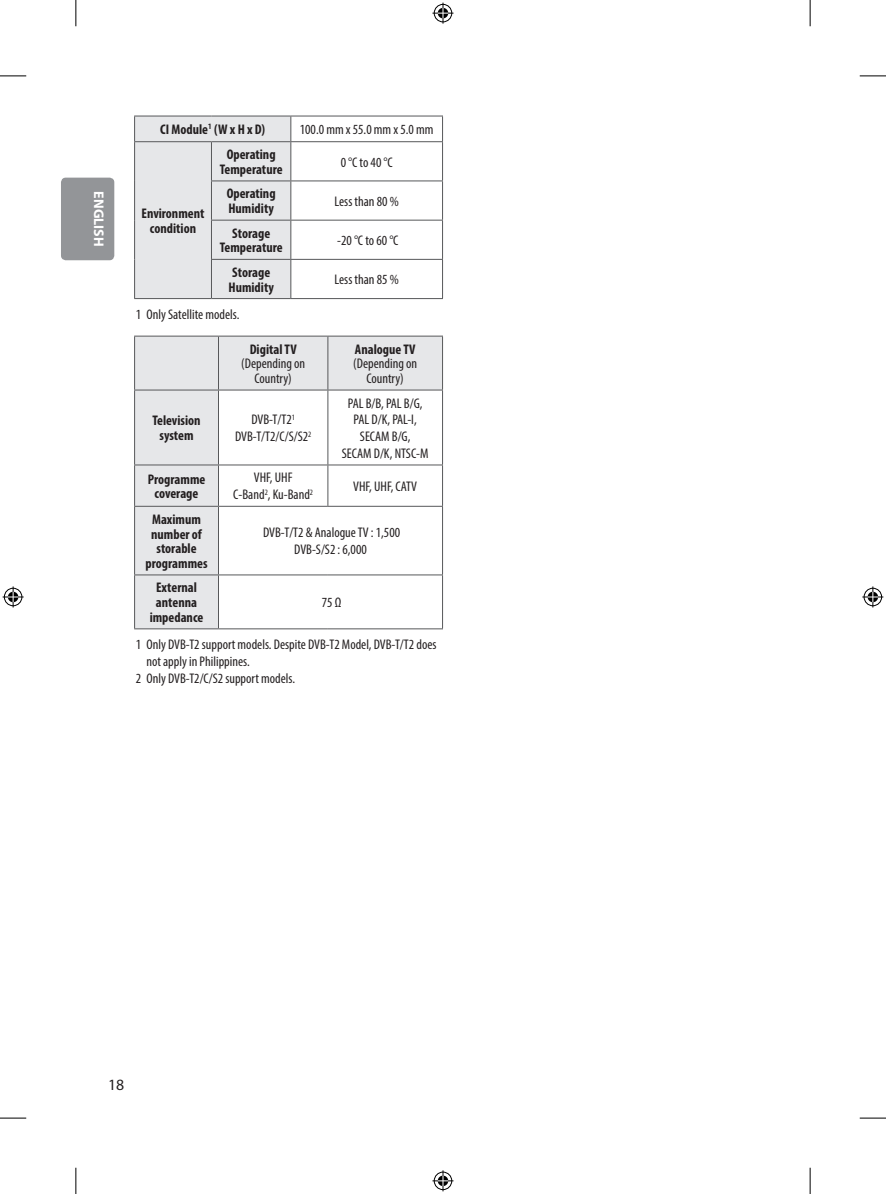
<style>
.page{position:relative;width:886px;height:1194px;background:#fff}
.page>*{position:absolute;margin:0;border:0;box-sizing:border-box;transform-origin:0 0}
.t1{font:15.75px "Myriad Pro";color:#231f20}
.t2{font:condensed 14px/16.8px "Myriad Pro";color:#231f20;text-align:center}
.t3{font:700 condensed 14px/14.7px "Myriad Pro";color:#231f20;text-align:center}
.t4{font:700 14px "Myriad Pro";color:#fff}
</style>
<div class="page">
<div style="left:61px;top:178px;width:53px;height:82px;background:#939598;border-radius:5px"></div>
<hr style="left:291px;top:116px;width:152px;height:1px;background:#57585a">
<svg style="left:442px;top:116px;width:1px;height:25px"></svg>
<hr style="left:291px;top:141px;width:152px;height:1px;background:#57585a">
<hr style="left:442px;top:142px;width:1px;height:38px;background:#57585a">
<hr style="left:291px;top:180px;width:152px;height:1px;background:#57585a">
<hr style="left:442px;top:181px;width:1px;height:39px;background:#57585a">
<hr style="left:291px;top:220px;width:152px;height:1px;background:#57585a">
<hr style="left:442px;top:220px;width:1px;height:39px;background:#57585a">
<hr style="left:291px;top:259px;width:152px;height:1px;background:#57585a">
<hr style="left:442px;top:260px;width:1px;height:38px;background:#57585a">
<hr style="left:291px;top:298px;width:152px;height:1px;background:#57585a">
<hr style="left:134px;top:298px;width:77px;height:1px;background:#57585a">
<div style="left:134px;top:117px;width:157px;height:181px;background:#e6e7e9"></div>
<hr style="left:211px;top:142px;width:1px;height:38px;background:#57585a">
<hr style="left:290px;top:142px;width:1px;height:38px;background:#57585a">
<hr style="left:211px;top:180px;width:80px;height:1px;background:#57585a">
<hr style="left:211px;top:181px;width:1px;height:39px;background:#57585a">
<hr style="left:290px;top:181px;width:1px;height:39px;background:#57585a">
<hr style="left:211px;top:220px;width:80px;height:1px;background:#57585a">
<hr style="left:211px;top:220px;width:1px;height:39px;background:#57585a">
<hr style="left:290px;top:220px;width:1px;height:39px;background:#57585a">
<hr style="left:211px;top:259px;width:80px;height:1px;background:#57585a">
<hr style="left:211px;top:260px;width:1px;height:38px;background:#57585a">
<hr style="left:290px;top:260px;width:1px;height:38px;background:#57585a">
<hr style="left:211px;top:298px;width:80px;height:1px;background:#57585a">
<hr style="left:134px;top:116px;width:77px;height:1px;background:#57585a">
<hr style="left:211px;top:116px;width:80px;height:1px;background:#57585a">
<hr style="left:134px;top:141px;width:77px;height:1px;background:#57585a">
<hr style="left:211px;top:141px;width:80px;height:1px;background:#57585a">
<div style="left:135px;top:337px;width:307px;height:291px;background:#e6e7e9"></div>
<svg style="left:219px;top:390px;width:223px;height:238px"></svg>
<svg style="left:328px;top:390px;width:114px;height:116px"></svg>
<hr style="left:134px;top:336px;width:84px;height:1px;background:#57585a">
<hr style="left:134px;top:336px;width:1px;height:53px;background:#57585a">
<hr style="left:218px;top:336px;width:110px;height:1px;background:#57585a">
<hr style="left:218px;top:336px;width:1px;height:53px;background:#57585a">
<hr style="left:327px;top:336px;width:1px;height:53px;background:#57585a">
<hr style="left:134px;top:389px;width:84px;height:1px;background:#57585a">
<hr style="left:134px;top:390px;width:1px;height:74px;background:#57585a">
<hr style="left:218px;top:389px;width:110px;height:1px;background:#57585a">
<hr style="left:218px;top:390px;width:1px;height:74px;background:#57585a">
<hr style="left:327px;top:390px;width:1px;height:74px;background:#57585a">
<hr style="left:134px;top:464px;width:84px;height:1px;background:#57585a">
<hr style="left:134px;top:465px;width:1px;height:41px;background:#57585a">
<hr style="left:218px;top:464px;width:110px;height:1px;background:#57585a">
<hr style="left:218px;top:465px;width:1px;height:41px;background:#57585a">
<hr style="left:327px;top:465px;width:1px;height:41px;background:#57585a">
<hr style="left:134px;top:506px;width:84px;height:1px;background:#57585a">
<hr style="left:134px;top:507px;width:1px;height:67px;background:#57585a">
<hr style="left:134px;top:574px;width:84px;height:1px;background:#57585a">
<hr style="left:134px;top:575px;width:1px;height:53px;background:#57585a">
<hr style="left:134px;top:628px;width:84px;height:1px;background:#57585a">
<hr style="left:218px;top:506px;width:110px;height:1px;background:#57585a">
<hr style="left:218px;top:507px;width:1px;height:67px;background:#57585a">
<hr style="left:218px;top:574px;width:110px;height:1px;background:#57585a">
<hr style="left:218px;top:575px;width:1px;height:53px;background:#57585a">
<hr style="left:328px;top:574px;width:115px;height:1px;background:#57585a">
<hr style="left:218px;top:628px;width:110px;height:1px;background:#57585a">
<hr style="left:328px;top:628px;width:115px;height:1px;background:#57585a">
<hr style="left:328px;top:336px;width:115px;height:1px;background:#57585a">
<hr style="left:442px;top:336px;width:1px;height:53px;background:#57585a">
<hr style="left:328px;top:389px;width:115px;height:1px;background:#57585a">
<hr style="left:442px;top:390px;width:1px;height:74px;background:#57585a">
<hr style="left:328px;top:464px;width:115px;height:1px;background:#57585a">
<hr style="left:442px;top:465px;width:1px;height:41px;background:#57585a">
<hr style="left:328px;top:506px;width:115px;height:1px;background:#57585a">
<hr style="left:442px;top:507px;width:1px;height:67px;background:#57585a">
<hr style="left:442px;top:575px;width:1px;height:53px;background:#57585a">
<svg style="left:0;top:76px;width:26px;height:1px"></svg>
<svg style="left:860px;top:76px;width:26px;height:1px"></svg>
<svg style="left:0;top:1117px;width:26px;height:1px"></svg>
<svg style="left:860px;top:1117px;width:26px;height:1px"></svg>
<svg style="left:76px;top:0;width:1px;height:26px"></svg>
<svg style="left:76px;top:1167px;width:1px;height:26px"></svg>
<svg style="left:810px;top:0;width:1px;height:26px"></svg>
<svg style="left:810px;top:1167px;width:1px;height:26px"></svg>
<svg style="left:432px;top:3px;width:21px;height:21px"></svg>
<svg style="left:432px;top:1170px;width:21px;height:21px"></svg>
<svg style="left:3px;top:586px;width:21px;height:21px"></svg>
<svg style="left:862px;top:586px;width:21px;height:21px"></svg>
<p class="t4" style="left:108px;top:191px;width:57px;rotate:90deg">ENGLISH</p>
<p class="t3" style="left:160px;top:122px;width:106px">CI Module<sup>1</sup> (W x H x D)</p>
<p class="t2" style="left:300px;top:121px;width:135px">100.0 mm x 55.0 mm x 5.0 mm</p>
<p class="t3" style="left:220px;top:147px;width:64px">Operating<br>Temperature</p>
<p class="t2" style="left:341px;top:153px;width:54px">0 °C to 40 °C</p>
<p class="t3" style="left:227px;top:186px;width:50px;text-align:left">Operating<br>Humidity</p>
<p class="t2" style="left:335px;top:193px;width:66px">Less than 80 %</p>
<p class="t3" style="left:220px;top:225px;width:64px">Storage<br>Temperature</p>
<p class="t2" style="left:337px;top:232px;width:63px">-20 °C to 60 °C</p>
<p class="t3" style="left:228px;top:264px;width:47px;text-align:left">Storage<br>Humidity</p>
<p class="t2" style="left:335px;top:271px;width:66px">Less than 85 %</p>
<p class="t2" style="left:136px;top:305px;width:105px">1 Only Satellite models.</p>
<p class="t3" style="left:250px;top:341px;width:49px">Digital TV</p>
<p class="t2" style="left:241px;top:356px;width:65px;line-height:14.7px">(Depending on<br>Country)</p>
<p class="t3" style="left:142px;top:206px;width:64px">Environment condition</p>
<p class="t3" style="left:355px;top:341px;width:62px">Analogue TV</p>
<p class="t2" style="left:353px;top:356px;width:65px;line-height:14.7px">(Depending on<br>Country)</p>
<p class="t3" style="left:152px;top:413px;width:50px">Television system</p>
<p class="t2" style="left:235px;top:411px;width:78px">DVB-T/T2<sup>1<br></sup>DVB-T/T2/C/S/S2<sup>2</sup></p>
<p class="t2" style="left:342px;top:394px;width:88px">PAL B/B, PAL B/G,<br>PAL D/K, PAL-I,<br>SECAM B/G,<br>SECAM D/K, NTSC-M</p>
<p class="t3" style="left:148px;top:471px;width:59px">Programme coverage</p>
<p class="t2" style="left:233px;top:469px;width:81px">VHF, UHF<br>C-Band<sup>2</sup>, Ku-Band<sup>2</sup></p>
<p class="t2" style="left:353px;top:477px;width:65px">VHF, UHF, CATV</p>
<p class="t3" style="left:145px;top:511px;width:64px">Maximum number of storable programmes</p>
<p class="t2" style="left:263px;top:524px;width:138px">DVB-T/T2 &amp; Analogue TV : 1,500<br>DVB-S/S2 : 6,000</p>
<p class="t3" style="left:150px;top:580px;width:55px">External antenna impedance</p>
<p class="t2" style="left:322px;top:594px;width:21px">75 Ω</p>
<p class="t2" style="left:136px;top:636px;width:302px">1 Only DVB-T2 support models. Despite DVB-T2 Model, DVB-T/T2 does</p>
<p class="t2" style="left:146px;top:652px;width:105px">not apply in Philippines.</p>
<p class="t2" style="left:136px;top:669px;width:161px">2 Only DVB-T2/C/S2 support models.</p>
<p class="t1" style="left:108px;top:1075px;width:18px">18</p>
</div>
